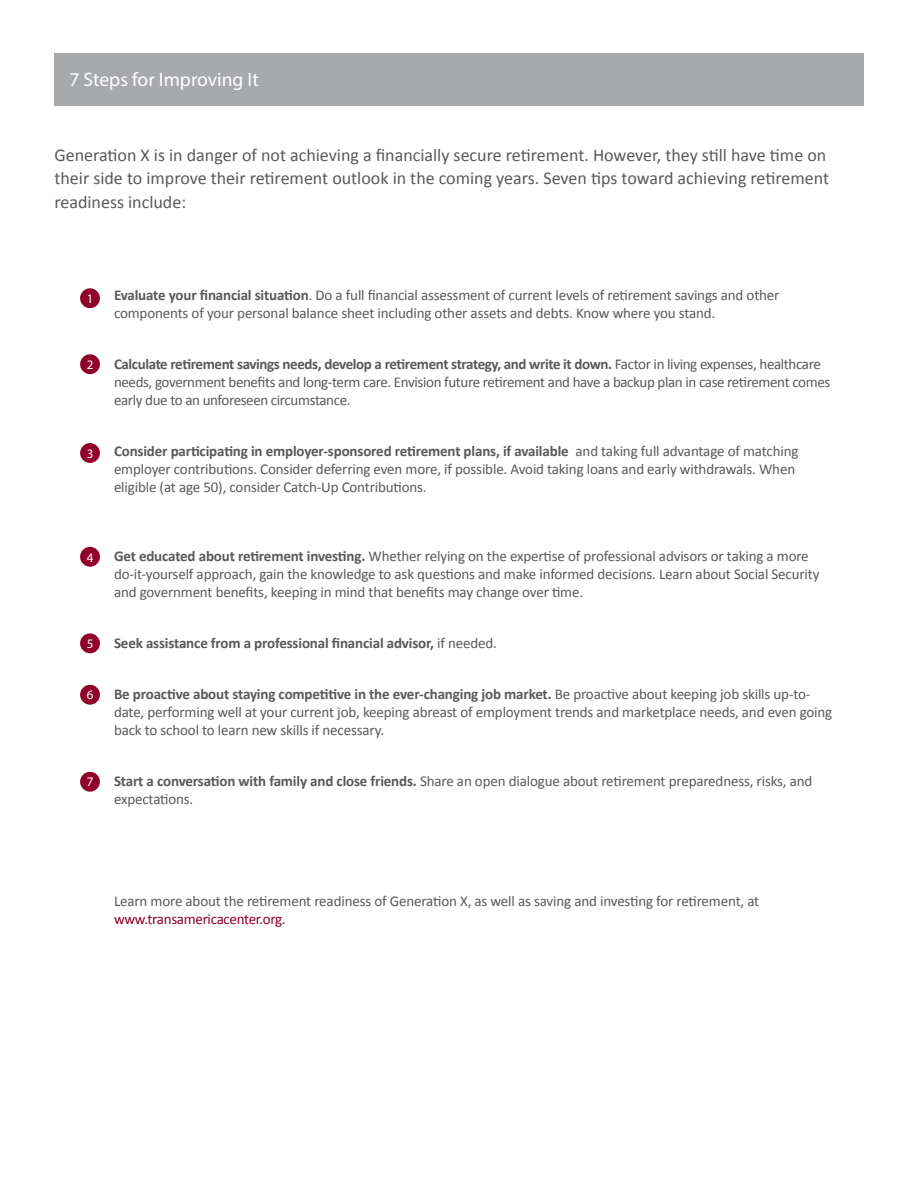
<style>
.page{position:relative;width:918px;height:1188px;background:#fff}
.page>*{position:absolute;margin:0;border:0;box-sizing:border-box;transform-origin:0 0}
.t1{font:19.5px "Myriad Pro";color:#fff}
.t2{font:18px/24px "Calibri";color:#58595b}
.t3{font:15px/18px "Calibri";letter-spacing:-.01em;color:#58595b}
.t4{font:700 15px "Calibri";letter-spacing:-.01em;color:#58595b}
.t5{font:15px "Calibri";letter-spacing:-.02em;color:#900028}
.t6{font:13.05px "Myriad Pro";color:#fff}
.s1{font-weight:700}
.s2{font-weight:400}
</style>
<div class="page">
<div style="left:80px;top:288px;width:20px;height:20px;background:#900028;border-radius:50%"></div>
<div style="left:80px;top:354px;width:20px;height:20px;background:#900028;border-radius:50%"></div>
<div style="left:80px;top:443px;width:20px;height:20px;background:#900028;border-radius:50%"></div>
<div style="left:80px;top:633px;width:20px;height:20px;background:#900028;border-radius:50%"></div>
<div style="left:80px;top:685px;width:20px;height:20px;background:#900028;border-radius:50%"></div>
<div style="left:80px;top:772px;width:20px;height:20px;background:#900028;border-radius:50%"></div>
<div style="left:80px;top:547px;width:20px;height:20px;background:#900028;border-radius:50%"></div>
<div style="left:54px;top:54px;width:810px;height:52px;background:#a7a9ac"></div>
<h1 class="t1" style="left:69px;top:68px;width:191px">7 Steps for Improving It</h1>
<p class="t2" style="left:54px;top:143px;width:776px">Generation X is in danger of not achieving a financially secure retirement. However, they still have time on their side to improve their retirement outlook in the coming years. Seven tips toward achieving retirement readiness include:</p>
<p class="t6" style="left:87px;top:291px;width:8px">1</p>
<p class="t6" style="left:87px;top:357px;width:8px">2</p>
<p class="t6" style="left:87px;top:445px;width:8px">3</p>
<p class="t3" style="left:114px;top:286px;width:667px"><span class="s1">Evaluate your financial situation</span>. Do a full financial assessment of current levels of retirement savings and other components of your personal balance sheet including other assets and debts. Know where you stand.</p>
<p class="t3" style="left:114px;top:355px;width:718px"><span class="s1">Calculate retirement savings needs, develop a retirement strategy, and write it down.</span> Factor in living expenses, healthcare needs, government benefits and long-term care. Envision future retirement and have a backup plan in case retirement comes early due to an unforeseen circumstance.</p>
<p class="t3" style="left:114px;top:442px;width:686px"><span class="s1">Consider participating in employer-sponsored retirement plans, if available</span> and taking full advantage of matching employer contributions. Consider deferring even more, if possible. Avoid taking loans and early withdrawals. When eligible (at age 50), consider Catch-Up Contributions.</p>
<p class="t6" style="left:87px;top:549px;width:8px">4</p>
<p class="t6" style="left:87px;top:636px;width:8px">5</p>
<p class="t6" style="left:87px;top:687px;width:8px">6</p>
<p class="t6" style="left:87px;top:774px;width:8px">7</p>
<p class="t3" style="left:114px;top:547px;width:707px"><span class="s1">Get educated about retirement investing.</span> Whether relying on the expertise of professional advisors or taking a more do-it-yourself approach, gain the knowledge to ask questions and make informed decisions. Learn about Social Security and government benefits, keeping in mind that benefits may change over time.</p>
<p class="t4" style="left:114px;top:634px;width:385px">Seek assistance from a professional financial advisor, <span class="s2">if needed.</span></p>
<p class="t3" style="left:114px;top:685px;width:720px"><span class="s1">Be proactive about staying competitive in the ever-changing job market.</span> Be proactive about keeping job skills up-to&shy;date, performing well at your current job, keeping abreast of employment trends and marketplace needs, and even going back to school to learn new skills if necessary.</p>
<p class="t3" style="left:114px;top:772px;width:700px"><span class="s1">Start a conversation with family and close friends.</span> Share an open dialogue about retirement preparedness, risks, and expectations.</p>
<p class="t3" style="left:114px;top:892px;width:647px">Learn more about the retirement readiness of Generation X, as well as saving and investing for retirement, at</p>
<p class="t5" style="left:114px;top:910px;width:173px">www.transamericacenter.org.</p>
</div>
